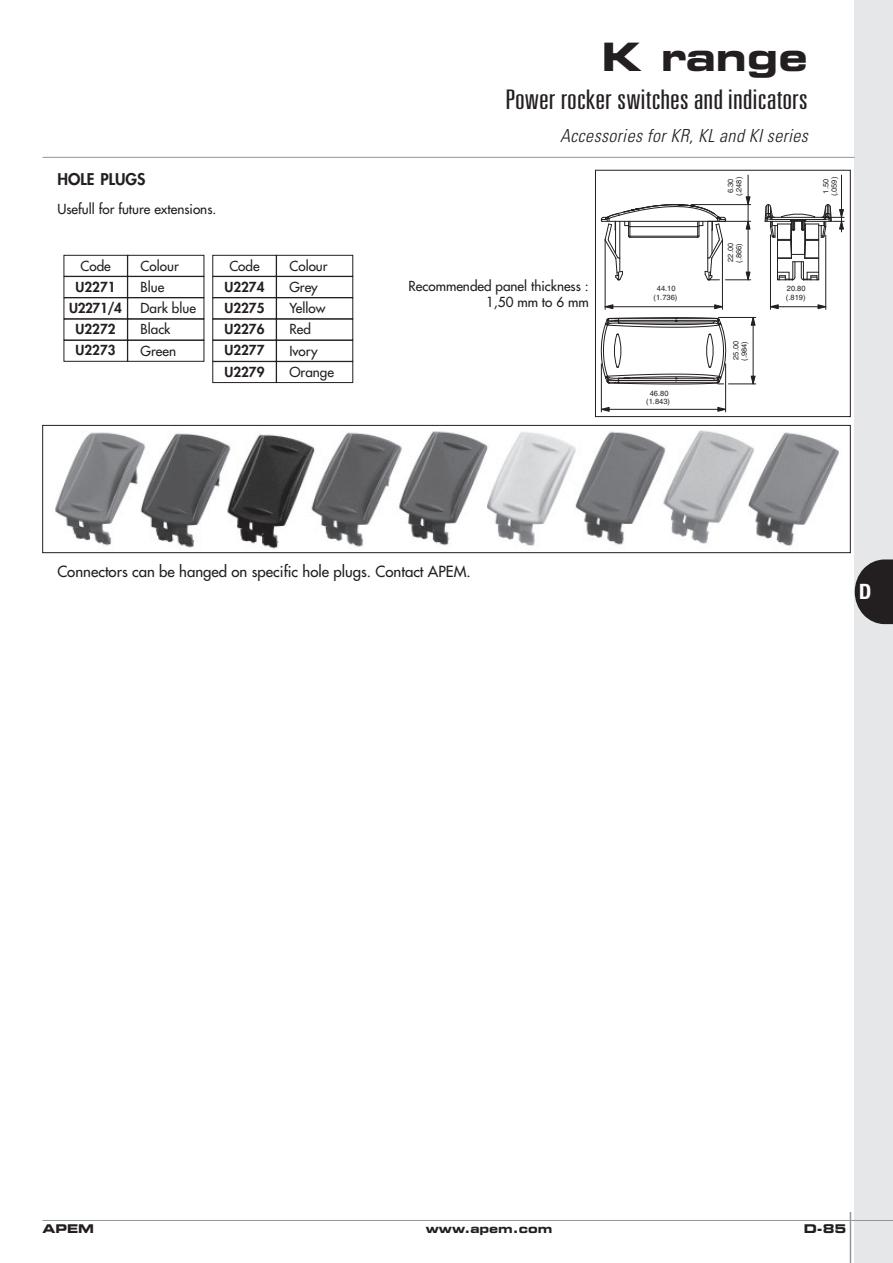
<style>
.page{position:relative;width:893px;height:1263px;background:#fff}
.page>*{position:absolute;margin:0;border:0;box-sizing:border-box;transform-origin:0 0}
.t1{font:700 expanded 39px "Square 721 BT";color:#231f20}
.t2{font:300 ultra-condensed 27px "Univers";color:#231f20;scale:1.3 1}
.t3{font:700 condensed 21px "Univers";color:#fff}
.t4{font:italic 300 condensed 18px "Univers";color:#231f20}
.t5{font:800 15.75px "Futura";color:#231f20}
.t6{font:15px "Futura";color:#231f20}
.t7{font:13.5px/21.3px "Futura";color:#231f20}
.t8{font:800 13.5px/21.3px "Futura";color:#231f20}
.t9{font:700 expanded 12px "Square 721 BT";color:#231f20}
.t10{font:7.5px/8.2px "Helvetica";color:#231f20;text-align:center}
</style>
<div class="page">
<div style="left:855px;top:0;width:38px;height:1263px;background:#e6e7e9"></div>
<hr style="left:43px;top:1220px;width:850px;height:1px;background:#939598">
<hr style="left:43px;top:157px;width:812px;height:1px;background:#939598">
<hr style="left:850px;top:1212px;width:1px;height:51px;background:#939598">
<svg style="left:855px;top:559px;width:38px;height:65px"></svg>
<div style="left:64px;top:276px;width:64px;height:22px;border:1px solid #231f20"></div>
<div style="left:128px;top:276px;width:76px;height:22px;border:1px solid #231f20"></div>
<div style="left:64px;top:298px;width:64px;height:21px;border:1px solid #231f20"></div>
<div style="left:128px;top:298px;width:76px;height:21px;border:1px solid #231f20"></div>
<div style="left:64px;top:340px;width:64px;height:21px;border:1px solid #231f20"></div>
<div style="left:128px;top:340px;width:76px;height:21px;border:1px solid #231f20"></div>
<div style="left:64px;top:255px;width:64px;height:21px;border:1px solid #231f20"></div>
<div style="left:128px;top:255px;width:76px;height:21px;border:1px solid #231f20"></div>
<div style="left:213px;top:255px;width:63px;height:21px;border:1px solid #231f20"></div>
<div style="left:276px;top:255px;width:77px;height:21px;border:1px solid #231f20"></div>
<div style="left:213px;top:276px;width:63px;height:22px;border:1px solid #231f20"></div>
<div style="left:213px;top:298px;width:63px;height:21px;border:1px solid #231f20"></div>
<div style="left:213px;top:340px;width:63px;height:21px;border:1px solid #231f20"></div>
<div style="left:276px;top:276px;width:77px;height:22px;border:1px solid #231f20"></div>
<div style="left:276px;top:298px;width:77px;height:21px;border:1px solid #231f20"></div>
<div style="left:276px;top:340px;width:77px;height:21px;border:1px solid #231f20"></div>
<div style="left:213px;top:361px;width:63px;height:22px;border:1px solid #231f20"></div>
<div style="left:276px;top:361px;width:77px;height:22px;border:1px solid #231f20"></div>
<hr style="left:841px;top:175px;width:1px;height:57px;background:#231f20">
<hr style="left:748px;top:175px;width:1px;height:105px;background:#231f20">
<hr style="left:722px;top:240px;width:1px;height:69px;background:#231f20">
<hr style="left:605px;top:240px;width:1px;height:69px;background:#231f20">
<hr style="left:770px;top:235px;width:1px;height:74px;background:#231f20">
<hr style="left:825px;top:235px;width:1px;height:74px;background:#231f20">
<hr style="left:770px;top:306px;width:56px;height:1px;background:#231f20">
<hr style="left:601px;top:364px;width:1px;height:48px;background:#231f20">
<hr style="left:725px;top:364px;width:1px;height:48px;background:#231f20">
<hr style="left:601px;top:409px;width:125px;height:1px;background:#231f20">
<svg style="left:717px;top:406px;width:10px;height:6px"></svg>
<svg style="left:600px;top:406px;width:10px;height:6px"></svg>
<svg style="left:817px;top:304px;width:10px;height:6px"></svg>
<svg style="left:770px;top:304px;width:9px;height:6px"></svg>
<svg style="left:600px;top:304px;width:156px;height:83px"></svg>
<svg style="left:601px;top:196px;width:150px;height:87px"></svg>
<svg style="left:764px;top:204px;width:80px;height:77px"></svg>
<div style="left:595px;top:170px;width:255px;height:247px;border:1px solid #231f20"></div>
<img style="left:55px;top:430px;width:784px;height:119px">
<div style="left:43px;top:425px;width:807px;height:128px;border:1px solid #231f20"></div>
<p class="t5" style="left:57px;top:172px;width:89px">HOLE PLUGS</p>
<p class="t7" style="left:57px;top:200px;width:161px">Usefull for future extensions.</p>
<p class="t7" style="left:81px;top:256px;width:32px">Code</p>
<p class="t7" style="left:141px;top:256px;width:40px">Colour</p>
<p class="t7" style="left:229px;top:256px;width:32px">Code</p>
<p class="t7" style="left:289px;top:256px;width:40px">Colour</p>
<p class="t8" style="left:224px;top:277px;width:42px;text-align:justify">U2274<br>U2275<br>U2276<br>U2277</p>
<p class="t7" style="left:289px;top:277px;width:37px">Grey<br>Yellow<br>Red<br>Ivory</p>
<p class="t8" style="left:224px;top:362px;width:42px">U2279</p>
<p class="t7" style="left:289px;top:362px;width:46px">Orange</p>
<p class="t8" style="left:76px;top:277px;width:42px">U2271</p>
<p class="t7" style="left:141px;top:277px;width:25px">Blue</p>
<p class="t8" style="left:69px;top:298px;width:54px">U2271/4</p>
<p class="t7" style="left:141px;top:298px;width:57px">Dark blue</p>
<p class="t8" style="left:76px;top:319px;width:42px">U2272<br>U2273</p>
<p class="t7" style="left:141px;top:320px;width:37px">Black<br>Green</p>
<p class="t1" style="left:601px;top:43px;width:208px">K range</p>
<p class="t2" style="left:505px;top:89px;width:234px">Power rocker switches and indicators</p>
<p class="t4" style="left:560px;top:129px;width:253px">Accessories for KR, KL and KI series</p>
<p class="t10" style="left:735px;top:196px;width:21px;rotate:-90deg">(.248)</p>
<p class="t10" style="left:727px;top:193px;width:16px;rotate:-90deg">6.30</p>
<p class="t10" style="left:823px;top:196px;width:21px;rotate:-90deg">1.50 (.059)</p>
<p class="t7" style="left:408px;top:278px;width:182px;line-height:16.5px;text-align:right">Recommended panel thickness :<br>1,50 mm to 6 mm</p>
<p class="t10" style="left:727px;top:263px;width:21px;text-align:left;rotate:-90deg">22.00 (.866)</p>
<p class="t10" style="left:654px;top:285px;width:25px">44.10 (1.736)</p>
<p class="t10" style="left:786px;top:293px;width:21px">(.819)</p>
<p class="t10" style="left:787px;top:285px;width:20px">20.80</p>
<p class="t10" style="left:646px;top:389px;width:25px">46.80 (1.843)</p>
<p class="t10" style="left:732px;top:361px;width:21px;text-align:left;rotate:-90deg">25.00 (.984)</p>
<p class="t6" style="left:57px;top:564px;width:415px">Connectors can be hanged on specific hole plugs. Contact APEM.</p>
<p class="t3" style="left:859px;top:584px;width:14px">D</p>
<p class="t9" style="left:43px;top:1225px;width:53px">APEM</p>
<p class="t9" style="left:426px;top:1225px;width:128px">www.apem.com</p>
<p class="t9" style="left:804px;top:1225px;width:44px">D-85</p>
</div>
